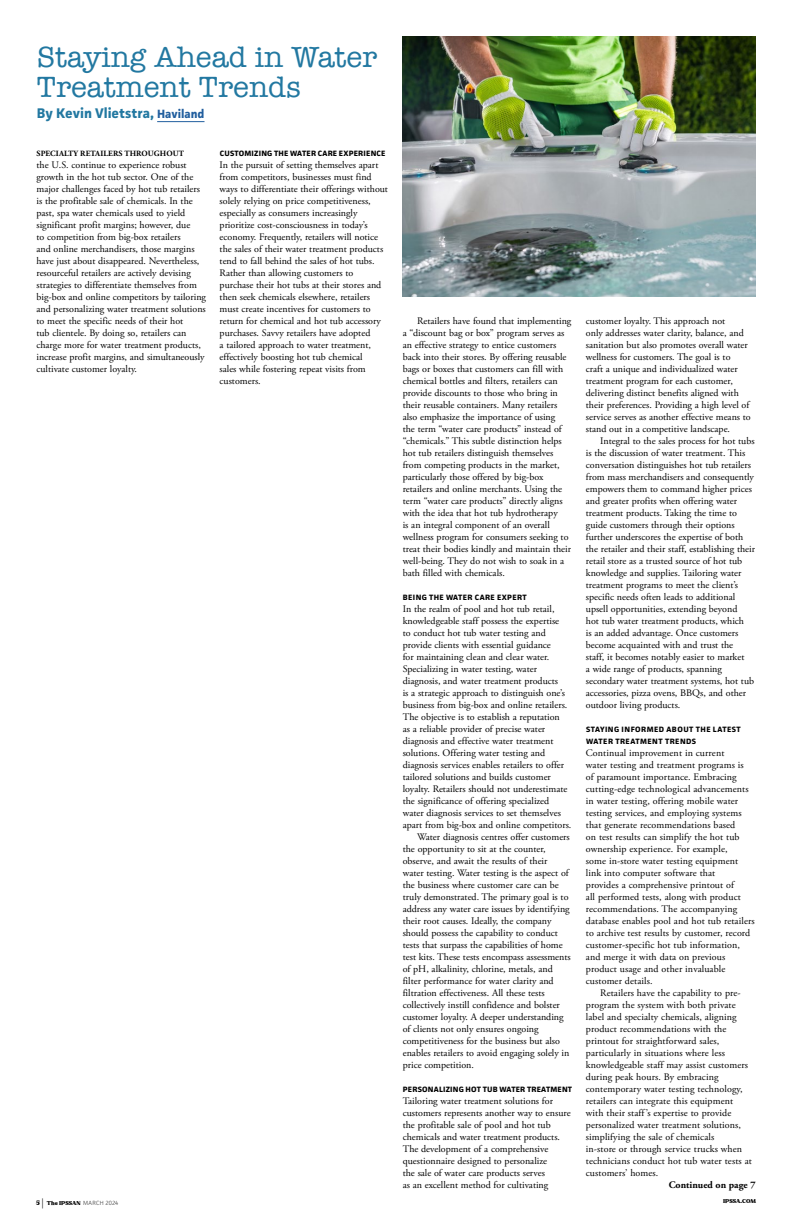
<style>
.page{position:relative;width:792px;height:1224px;background:#fff}
.page>*{position:absolute;margin:0;border:0;box-sizing:border-box;transform-origin:0 0}
.t1{font:30px/30px "American Typewriter";color:#2278a1}
.t2{font:700 14px "Facit";color:#2278a1}
.t3{font:10px/12px "Adobe Garamond Pro";color:#000}
.t4{font:700 10px "Adobe Garamond Pro";color:#000}
.t5{font:700 8px "Adobe Garamond Pro";letter-spacing:.015em;color:#000}
.t6{font:700 7.7px "Facit";letter-spacing:.025em;color:#000;scale:1.04 1}
.t7{font:700 7.7px/12px "Facit";letter-spacing:.06em;color:#000;scale:1.04 1}
.t8{font:700 7.7px "Facit";letter-spacing:.05em;color:#000;scale:1.04 1}
.t9{font:800 7px "Notulen Serif Display";color:#000}
.s1{font-size:12px;color:#215e9e}
.s2{font-size:8px}
.s3{font-family:"Facit";font-weight:200;font-size:10px}
.s4{font-family:"Facit";font-weight:200;font-size:6px}
</style>
<div class="page">
<img style="left:403px;top:36px;width:353px;height:261px">
<hr style="left:157px;top:121px;width:48px;height:1px;background:#215e9e">
<h1 class="t1" style="left:37px;top:41px;width:342px">Staying Ahead in Water<br>Treatment Trends</h1>
<h2 class="t2" style="left:37px;top:104px;width:169px">By Kevin Vlietstra, <span class="s1">Haviland</span></h2>
<p class="t5" style="left:37px;top:149px;width:149px">SPECIALTY RETAILERS THROUGHOUT</p>
<p class="t3" style="left:36px;top:159px;width:171px">the U.S. continue to experience robust growth in the hot tub sector. One of the major challenges faced by hot tub retailers is the profitable sale of chemicals. In the past, spa water chemicals used to yield significant profit margins; however, due<br>to competition from big-box retailers<br>and online merchandisers, those margins have just about disappeared. Nevertheless, resourceful retailers are actively devising strategies to differentiate themselves from big-box and online competitors by tailoring and personalizing water treatment solutions to meet the specific needs of their hot<br>tub clientele. By doing so, retailers can charge more for water treatment products, increase profit margins, and simultaneously cultivate customer loyalty.</p>
<p class="t6" style="left:220px;top:149px;width:161px">CUSTOMIZING THE WATER CARE EXPERIENCE</p>
<p class="t3" style="left:220px;top:159px;width:170px">In the pursuit of setting themselves apart from competitors, businesses must find ways to differentiate their offerings without solely relying on price competitiveness, especially as consumers increasingly prioritize cost-consciousness in today’s economy. Frequently, retailers will notice the sales of their water treatment products tend to fall behind the sales of hot tubs.<br>Rather than allowing customers to purchase their hot tubs at their stores and then seek chemicals elsewhere, retailers must create incentives for customers to return for chemical and hot tub accessory purchases. Savvy retailers have adopted<br>a tailored approach to water treatment, effectively boosting hot tub chemical<br>sales while fostering repeat visits from customers.</p>
<p class="t3" style="left:403px;top:315px;width:170px;text-indent:14px">Retailers have found that implementing a “discount bag or box” program serves as an effective strategy to entice customers back into their stores. By offering reusable bags or boxes that customers can fill with chemical bottles and filters, retailers can provide discounts to those who bring in their reusable containers. Many retailers also emphasize the importance of using<br>the term “water care products” instead of “chemicals.” This subtle distinction helps hot tub retailers distinguish themselves from competing products in the market, particularly those offered by big-box retailers and online merchants. Using the term “water care products” directly aligns with the idea that hot tub hydrotherapy<br>is an integral component of an overall wellness program for consumers seeking to treat their bodies kindly and maintain their well-being. They do not wish to soak in a bath filled with chemicals.</p>
<p class="t8" style="left:403px;top:593px;width:121px">BEING THE WATER CARE EXPERT</p>
<p class="t3" style="left:403px;top:603px;width:153px">In the realm of pool and hot tub retail,</p>
<p class="t3" style="left:403px;top:615px;width:158px">knowledgeable staff possess the expertise</p>
<p class="t3" style="left:403px;top:627px;width:145px">to conduct hot tub water testing and</p>
<p class="t3" style="left:403px;top:639px;width:150px">provide clients with essential guidance</p>
<p class="t3" style="left:403px;top:651px;width:148px">for maintaining clean and clear water.</p>
<p class="t3" style="left:403px;top:663px;width:136px">Specializing in water testing, water</p>
<p class="t3" style="left:403px;top:675px;width:157px">diagnosis, and water treatment products</p>
<p class="t3" style="left:403px;top:687px;width:164px">is a strategic approach to distinguish one’s</p>
<p class="t3" style="left:403px;top:699px;width:166px">business from big-box and online retailers.</p>
<p class="t3" style="left:403px;top:711px;width:159px">The objective is to establish a reputation</p>
<p class="t3" style="left:403px;top:723px;width:144px">as a reliable provider of precise water</p>
<p class="t3" style="left:403px;top:735px;width:152px">diagnosis and effective water treatment</p>
<p class="t3" style="left:403px;top:747px;width:144px">solutions. Offering water testing and</p>
<p class="t3" style="left:403px;top:759px;width:163px">diagnosis services enables retailers to offer</p>
<p class="t3" style="left:403px;top:771px;width:150px">tailored solutions and builds customer</p>
<p class="t3" style="left:403px;top:783px;width:166px">loyalty. Retailers should not underestimate</p>
<p class="t3" style="left:403px;top:795px;width:148px">the significance of offering specialized</p>
<p class="t3" style="left:403px;top:807px;width:160px">water diagnosis services to set themselves</p>
<p class="t3" style="left:403px;top:819px;width:170px">apart from big-box and online competitors.</p>
<p class="t3" style="left:417px;top:831px;width:154px">Water diagnosis centres offer customers</p>
<p class="t3" style="left:403px;top:843px;width:144px">the opportunity to sit at the counter,</p>
<p class="t3" style="left:403px;top:855px;width:146px">observe, and await the results of their</p>
<p class="t3" style="left:403px;top:867px;width:168px">water testing. Water testing is the aspect of</p>
<p class="t3" style="left:403px;top:879px;width:158px">the business where customer care can be</p>
<p class="t3" style="left:403px;top:891px;width:167px">truly demonstrated. The primary goal is to</p>
<p class="t3" style="left:403px;top:903px;width:168px">address any water care issues by identifying</p>
<p class="t3" style="left:403px;top:915px;width:150px">their root causes. Ideally, the company</p>
<p class="t3" style="left:403px;top:927px;width:157px">should possess the capability to conduct</p>
<p class="t3" style="left:403px;top:939px;width:161px">tests that surpass the capabilities of home</p>
<p class="t3" style="left:403px;top:951px;width:170px">test kits. These tests encompass assessments</p>
<p class="t3" style="left:403px;top:963px;width:152px">of pH, alkalinity, chlorine, metals, and</p>
<p class="t3" style="left:403px;top:975px;width:152px">filter performance for water clarity and</p>
<p class="t3" style="left:403px;top:987px;width:143px">filtration effectiveness. All these tests</p>
<p class="t3" style="left:403px;top:999px;width:159px">collectively instill confidence and bolster</p>
<p class="t3" style="left:403px;top:1011px;width:162px">customer loyalty. A deeper understanding</p>
<p class="t3" style="left:403px;top:1023px;width:137px">of clients not only ensures ongoing</p>
<p class="t3" style="left:403px;top:1035px;width:159px">competitiveness for the business but also</p>
<p class="t3" style="left:403px;top:1047px;width:168px">enables retailers to avoid engaging solely in</p>
<p class="t3" style="left:403px;top:1059px;width:73px">price competition.</p>
<p class="t6" style="left:403px;top:1085px;width:164px">PERSONALIZING HOT TUB WATER TREATMENT</p>
<p class="t3" style="left:403px;top:1095px;width:169px">Tailoring water treatment solutions for customers represents another way to ensure the profitable sale of pool and hot tub chemicals and water treatment products.<br>The development of a comprehensive questionnaire designed to personalize<br>the sale of water care products serves<br>as an excellent method for cultivating</p>
<p class="t3" style="left:586px;top:315px;width:166px">customer loyalty. This approach not<br>only addresses water clarity, balance, and sanitation but also promotes overall water wellness for customers. The goal is to<br>craft a unique and individualized water treatment program for each customer, delivering distinct benefits aligned with their preferences. Providing a high level of service serves as another effective means to stand out in a competitive landscape.</p>
<p class="t3" style="left:586px;top:435px;width:171px;text-indent:14px">Integral to the sales process for hot tubs is the discussion of water treatment. This conversation distinguishes hot tub retailers from mass merchandisers and consequently empowers them to command higher prices and greater profits when offering water treatment products. Taking the time to guide customers through their options further underscores the expertise of both the retailer and their staff, establishing their retail store as a trusted source of hot tub knowledge and supplies. Tailoring water treatment programs to meet the client’s specific needs often leads to additional upsell opportunities, extending beyond<br>hot tub water treatment products, which<br>is an added advantage. Once customers become acquainted with and trust the<br>staff, it becomes notably easier to market<br>a wide range of products, spanning secondary water treatment systems, hot tub accessories, pizza ovens, BBQs, and other outdoor living products.</p>
<p class="t7" style="left:586px;top:723px;width:150px">STAYING INFORMED ABOUT THE LATEST<br>WATER TREATMENT TRENDS</p>
<p class="t3" style="left:586px;top:747px;width:170px">Continual improvement in current<br>water testing and treatment programs is<br>of paramount importance. Embracing cutting-edge technological advancements in water testing, offering mobile water testing services, and employing systems that generate recommendations based<br>on test results can simplify the hot tub ownership experience. For example,<br>some in-store water testing equipment link into computer software that<br>provides a comprehensive printout of<br>all performed tests, along with product recommendations. The accompanying database enables pool and hot tub retailers to archive test results by customer, record customer-specific hot tub information, and merge it with data on previous product usage and other invaluable customer details.</p>
<p class="t3" style="left:586px;top:987px;width:168px;text-indent:14px">Retailers have the capability to pre&shy;program the system with both private label and specialty chemicals, aligning product recommendations with the printout for straightforward sales, particularly in situations where less knowledgeable staff may assist customers during peak hours. By embracing contemporary water testing technology, retailers can integrate this equipment with their staff’s expertise to provide personalized water treatment solutions, simplifying the sale of chemicals<br>in-store or through service trucks when technicians conduct hot tub water tests at customers’ homes.</p>
<p class="t4" style="left:669px;top:1179px;width:88px">Continued on page 7</p>
<p class="t9" style="left:36px;top:1200px;width:84px"><span class="s2">5</span> <span class="s3">|</span> The IPSSAN <span class="s4">MARCH 2024</span></p>
<p class="t9" style="left:723px;top:1197px;width:34px">IPSSA.COM</p>
</div>
